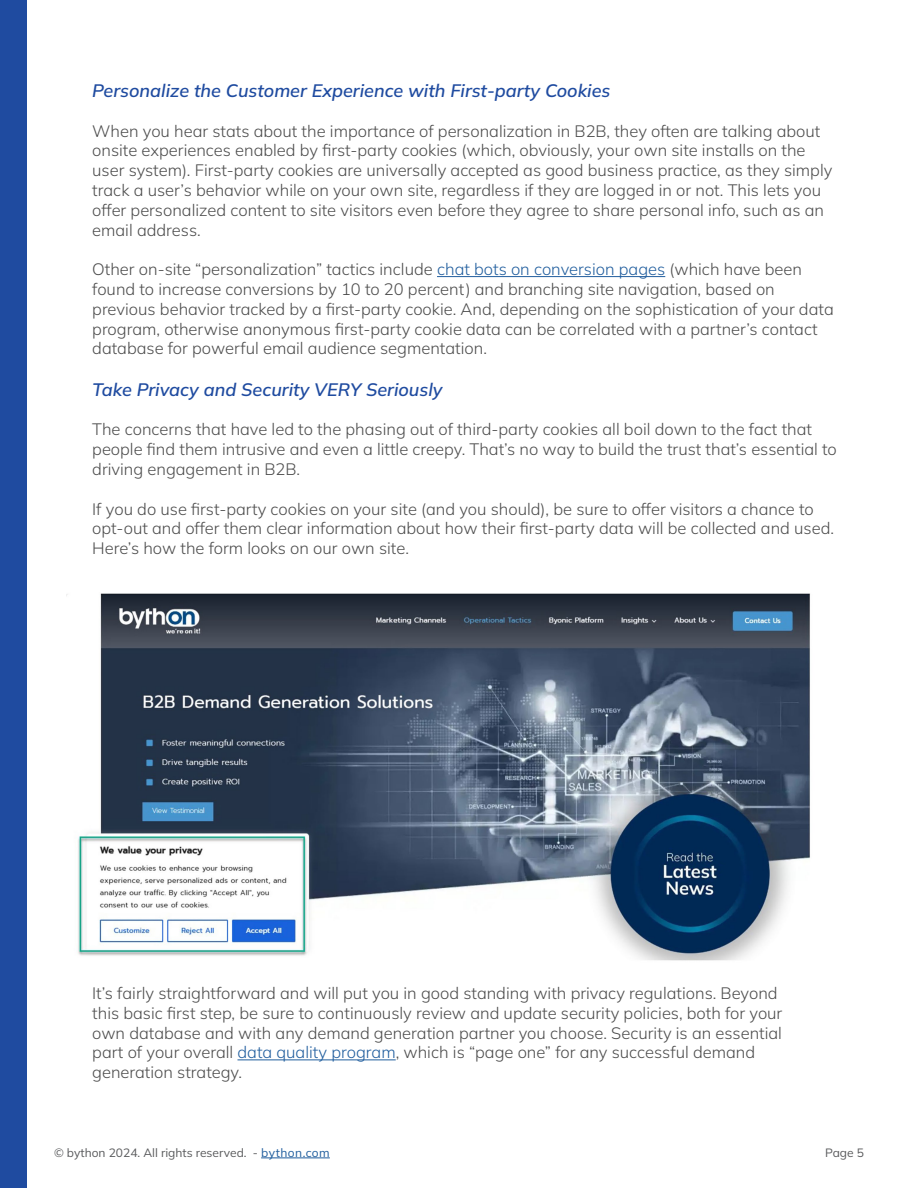
<style>
.page{position:relative;width:918px;height:1188px;background:#fff}
.page>*{position:absolute;margin:0;border:0;box-sizing:border-box;transform-origin:0 0}
.t1{font:italic 600 18px "Mulish";color:#1f4ba0}
.t2{font:300 16.5px/19.8px "Mulish";color:#4c4c4c}
.t3{font:12px "Mulish";color:#595a5c}
.s1{color:#215e9e}
</style>
<div class="page">
<hr style="left:437px;top:276px;width:228px;height:1px;background:#215e9e">
<div style="left:0;top:0;width:27px;height:1188px;background:#1f4ba0"></div>
<hr style="left:261px;top:1158px;width:69px;height:1px;background:#215e9e">
<hr style="left:237px;top:1060px;width:159px;height:1px;background:#215e9e">
<img style="left:67px;top:593px;width:743px;height:368px">
<p class="t1" style="left:92px;top:78px;width:520px">Personalize the Customer Experience with First-party Cookies</p>
<p class="t2" style="left:92px;top:120px;width:742px">When you hear stats about the importance of personalization in B2B, they often are talking about onsite experiences enabled by first-party cookies (which, obviously, your own site installs on the user system). First-party cookies are universally accepted as good business practice, as they simply track a user’s behavior while on your own site, regardless if they are logged in or not. This lets you offer personalized content to site visitors even before they agree to share personal info, such as an email address.</p>
<p class="t2" style="left:92px;top:259px;width:743px">Other on-site “personalization” tactics include <span class="s1">chat bots on conversion pages</span> (which have been found to increase conversions by 10 to 20 percent) and branching site navigation, based on previous behavior tracked by a first-party cookie. And, depending on the sophistication of your data program, otherwise anonymous first-party cookie data can be correlated with a partner’s contact database for powerful email audience segmentation.</p>
<p class="t1" style="left:92px;top:377px;width:352px">Take Privacy and Security VERY Seriously</p>
<p class="t2" style="left:92px;top:419px;width:746px">The concerns that have led to the phasing out of third-party cookies all boil down to the fact that people find them intrusive and even a little creepy. That’s no way to build the trust that’s essential to driving engagement in B2B.</p>
<p class="t2" style="left:92px;top:498px;width:743px">If you do use first-party cookies on your site (and you should), be sure to offer visitors a chance to opt-out and offer them clear information about how their first-party data will be collected and used.<br>Here’s how the form looks on our own site.</p>
<p class="t2" style="left:92px;top:983px;width:692px">It’s fairly straightforward and will put you in good standing with privacy regulations. Beyond this basic first step, be sure to continuously review and update security policies, both for your own database and with any demand generation partner you choose. Security is an essential part of your overall <span class="s1">data quality program</span>, which is “page one” for any successful demand generation strategy.</p>
<p class="t3" style="left:54px;top:1144px;width:277px">© bython 2024. All rights reserved. - <span class="s1">bython.com</span></p>
<p class="t3" style="left:825px;top:1144px;width:40px">Page 5</p>
</div>
